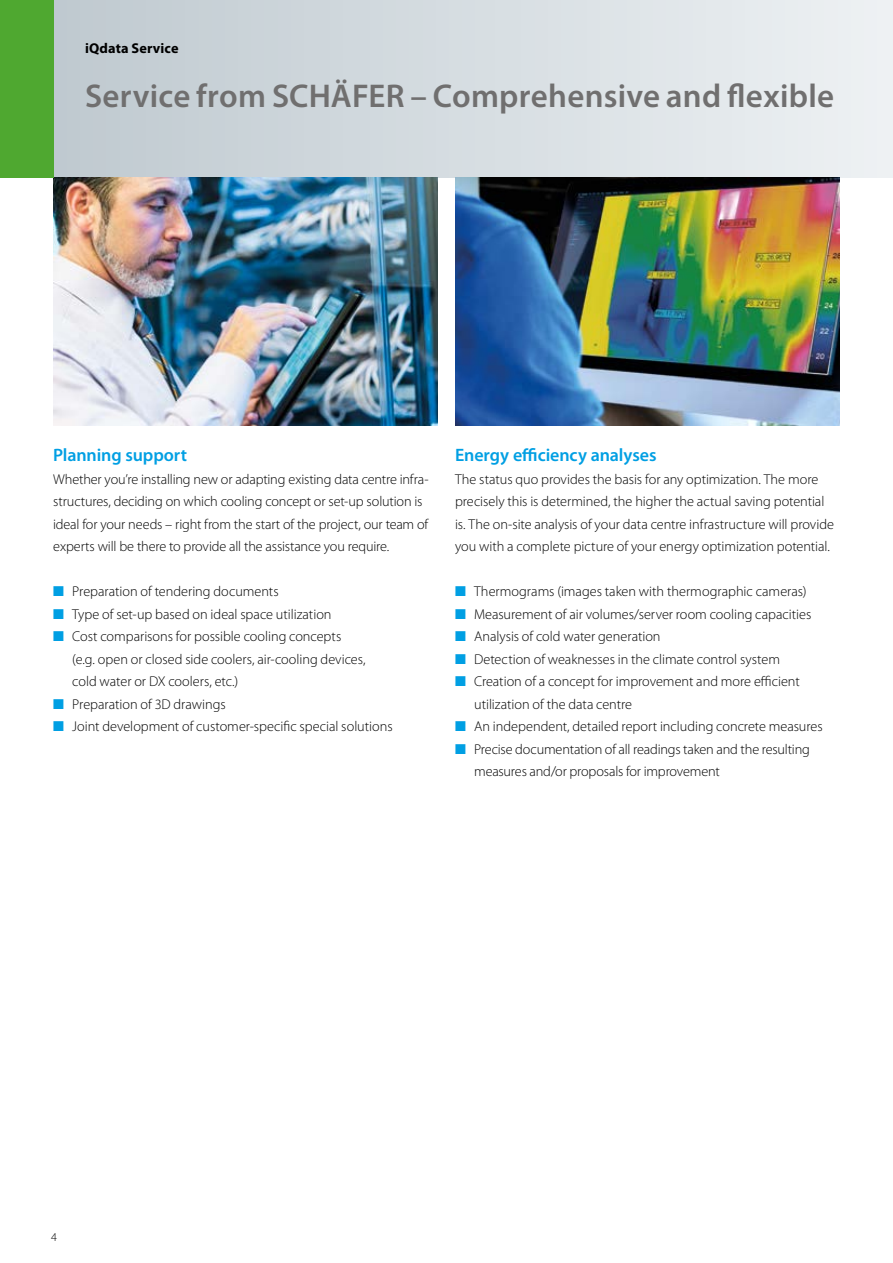
<style>
.page{position:relative;width:893px;height:1263px;background:#fff}
.page>*{position:absolute;margin:0;border:0;box-sizing:border-box;transform-origin:0 0}
.t1{font:600 33px "Myriad Pro";letter-spacing:.01em;color:#706f6f}
.t2{font:600 18px "Myriad Pro";letter-spacing:-.005em;color:#009fe3}
.t3{font:300 14.25px/22.5px "Myriad Pro";letter-spacing:-.005em;color:#000}
.t4{font:700 14.25px "Myriad Pro";letter-spacing:.01em;color:#000}
.t5{font:300 12px "Myriad Pro";color:#000}
.s1{color:#009fe3}
</style>
<div class="page">
<div style="left:53px;top:0;width:840px;height:178px;background:linear-gradient(to right,#bfc9d0,#eef1f4)"></div>
<img style="left:53px;top:178px;width:385px;height:247px">
<div style="left:0;top:0;width:53px;height:178px;background:#4fa830"></div>
<img style="left:455px;top:178px;width:385px;height:247px">
<p class="t4" style="left:85px;top:39px;width:95px">iQdata Service</p>
<h1 class="t1" style="left:85px;top:75px;width:751px">Service from SCHÄFER – Comprehensive and flexible</h1>
<p class="t2" style="left:53px;top:444px;width:135px">Planning support</p>
<p class="t3" style="left:53px;top:467px;width:377px">Whether you’re installing new or adapting existing data centre infra&shy;structures, deciding on which cooling concept or set-up solution is ideal for your needs – right from the start of the project, our team of experts will be there to provide all the assistance you require.</p>
<p class="t3" style="left:53px;top:580px;width:227px"><span class="s1">■</span> Preparation of tendering documents</p>
<p class="t3" style="left:53px;top:602px;width:280px"><span class="s1">■</span> Type of set-up based on ideal space utilization</p>
<p class="t3" style="left:72px;top:625px;width:295px;text-indent:-19px"><span class="s1">■</span> Cost comparisons for possible cooling concepts (e.g. open or closed side coolers, air-cooling devices, cold water or DX coolers, etc.)</p>
<p class="t3" style="left:53px;top:692px;width:174px"><span class="s1">■</span> Preparation of 3D drawings</p>
<p class="t3" style="left:53px;top:715px;width:341px"><span class="s1">■</span> Joint development of customer-specific special solutions</p>
<p class="t2" style="left:455px;top:443px;width:203px">Energy efficiency analyses</p>
<p class="t3" style="left:455px;top:467px;width:381px">The status quo provides the basis for any optimization. The more precisely this is determined, the higher the actual saving potential is. The on-site analysis of your data centre infrastructure will provide you with a complete picture of your energy optimization potential.</p>
<p class="t3" style="left:455px;top:580px;width:353px"><span class="s1">■</span> Thermograms (images taken with thermographic cameras)</p>
<p class="t3" style="left:455px;top:602px;width:358px"><span class="s1">■</span> Measurement of air volumes/server room cooling capacities</p>
<p class="t3" style="left:455px;top:625px;width:207px"><span class="s1">■</span> Analysis of cold water generation</p>
<p class="t3" style="left:455px;top:647px;width:326px"><span class="s1">■</span> Detection of weaknesses in the climate control system</p>
<p class="t3" style="left:474px;top:670px;width:327px;text-indent:-19px"><span class="s1">■</span> Creation of a concept for improvement and more efficient utilization of the data centre</p>
<p class="t3" style="left:455px;top:715px;width:369px"><span class="s1">■</span> An independent, detailed report including concrete measures</p>
<p class="t3" style="left:474px;top:737px;width:337px;text-indent:-19px"><span class="s1">■</span> Precise documentation of all readings taken and the resulting measures and/or proposals for improvement</p>
<p class="t5" style="left:51px;top:1230px;width:7px">4</p>
</div>
